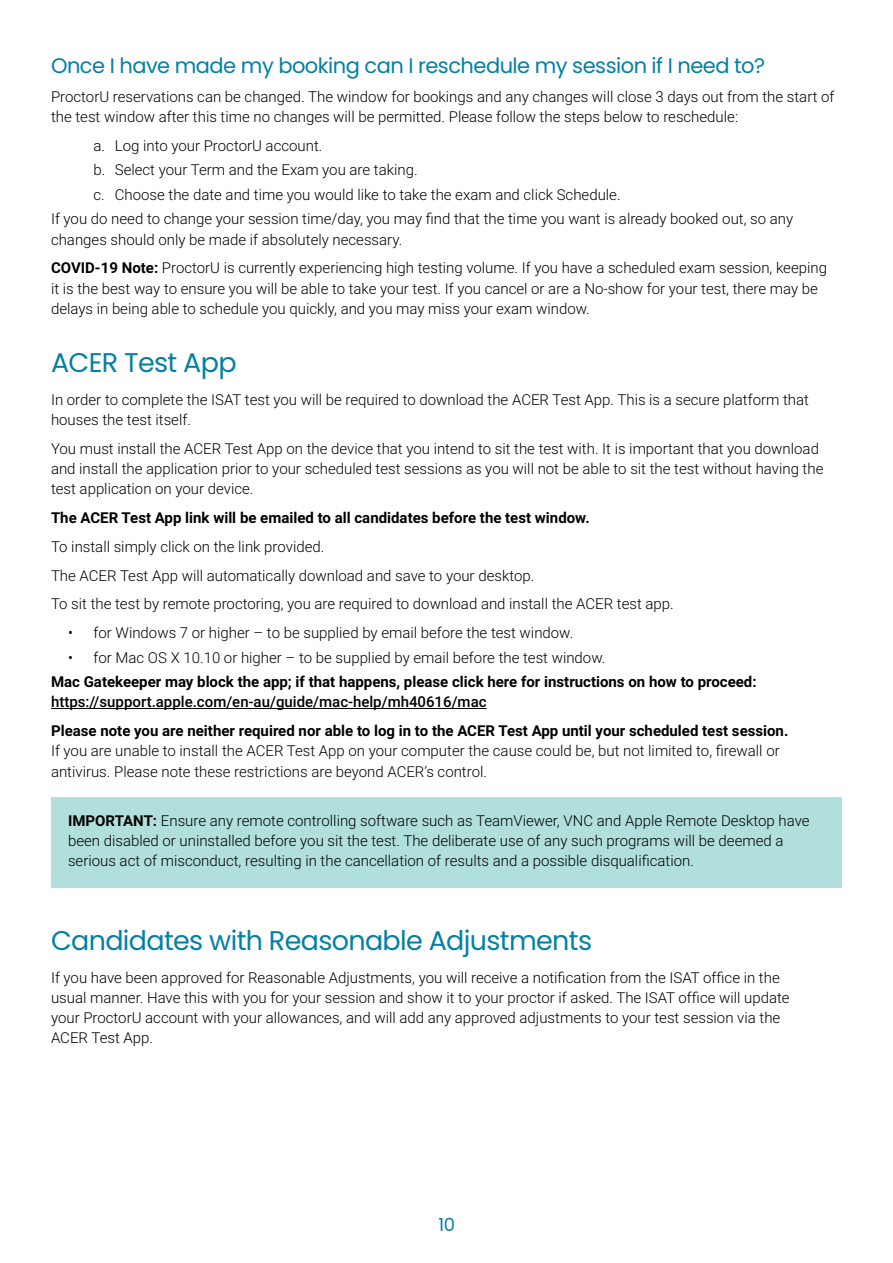
<style>
.page{position:relative;width:893px;height:1263px;background:#fff}
.page>*{position:absolute;margin:0;border:0;box-sizing:border-box;transform-origin:0 0}
.t1{font:27px "Poppins";letter-spacing:-.025em;color:#0380a4}
.t2{font:21px "Poppins";letter-spacing:-.025em;color:#0380a4}
.t3{font:18px "Poppins";color:#0380a4}
.t4{font:300 15px/20.2px "Roboto";color:#000}
.t5{font:700 15px "Roboto";color:#000}
.t6{font:500 15px "Roboto";color:#000}
.s1{font-weight:700}
</style>
<div class="page">
<hr style="left:51px;top:708px;width:436px;height:1px;background:#000">
<div style="left:51px;top:797px;width:791px;height:91px;background:#b0dfdc"></div>
<h2 class="t2" style="left:51px;top:54px;width:716px">Once I have made my booking can I reschedule my session if I need to?</h2>
<p class="t4" style="left:51px;top:86px;width:785px">ProctorU reservations can be changed. The window for bookings and any changes will close 3 days out from the start of the test window after this time no changes will be permitted. Please follow the steps below to reschedule:</p>
<p class="t4" style="left:94px;top:135px;width:230px">a. Log into your ProctorU account.</p>
<p class="t4" style="left:94px;top:159px;width:326px">b. Select your Term and the Exam you are taking.</p>
<p class="t4" style="left:94px;top:184px;width:529px">c. Choose the date and time you would like to take the exam and click Schedule.</p>
<p class="t4" style="left:51px;top:208px;width:744px">If you do need to change your session time/day, you may find that the time you want is already booked out, so any</p>
<p class="t4" style="left:51px;top:224px;width:777px;line-height:28.8px">changes should only be made if absolutely necessary.<br><span class="s1">COVID-19 Note:</span> ProctorU is currently experiencing high testing volume. If you have a scheduled exam session, keeping</p>
<p class="t4" style="left:51px;top:278px;width:768px">it is the best way to ensure you will be able to take your test. If you cancel or are a No-show for your test, there may be delays in being able to schedule you quickly, and you may miss your exam window.</p>
<h1 class="t1" style="left:51px;top:347px;width:187px">ACER Test App</h1>
<p class="t4" style="left:51px;top:389px;width:759px">In order to complete the ISAT test you will be required to download the ACER Test App. This is a secure platform that houses the test itself.</p>
<p class="t4" style="left:51px;top:438px;width:774px">You must install the ACER Test App on the device that you intend to sit the test with. It is important that you download and install the application prior to your scheduled test sessions as you will not be able to sit the test without having the test application on your device.</p>
<p class="t5" style="left:51px;top:507px;width:540px">The ACER Test App link will be emailed to all candidates before the test window.</p>
<p class="t4" style="left:51px;top:531px;width:624px;line-height:28.8px">To install simply click on the link provided.<br>The ACER Test App will automatically download and save to your desktop.<br>To sit the test by remote proctoring, you are required to download and install the ACER test app.</p>
<p class="t4" style="left:68px;top:622px;width:507px">• for Windows 7 or higher – to be supplied by email before the test window.</p>
<p class="t4" style="left:68px;top:647px;width:539px">• for Mac OS X 10.10 or higher – to be supplied by email before the test window.</p>
<p class="t5" style="left:51px;top:671px;width:707px">Mac Gatekeeper may block the app; if that happens, please click here for instructions on how to proceed:</p>
<p class="t6" style="left:51px;top:691px;width:437px">https://support.apple.com/en-au/guide/mac-help/mh40616/mac</p>
<p class="t5" style="left:51px;top:720px;width:739px">Please note you are neither required nor able to log in to the ACER Test App until your scheduled test session.</p>
<p class="t4" style="left:51px;top:740px;width:730px">If you are unable to install the ACER Test App on your computer the cause could be, but not limited to, firewall or antivirus. Please note these restrictions are beyond ACER’s control.</p>
<p class="t4" style="left:68px;top:810px;width:743px"><span class="s1">IMPORTANT:</span> Ensure any remote controlling software such as TeamViewer, VNC and Apple Remote Desktop have been disabled or uninstalled before you sit the test. The deliberate use of any such programs will be deemed a serious act of misconduct, resulting in the cancellation of results and a possible disqualification.</p>
<h1 class="t1" style="left:51px;top:924px;width:543px">Candidates with Reasonable Adjustments</h1>
<p class="t4" style="left:51px;top:966px;width:740px">If you have been approved for Reasonable Adjustments, you will receive a notification from the ISAT office in the usual manner. Have this with you for your session and show it to your proctor if asked. The ISAT office will update your ProctorU account with your allowances, and will add any approved adjustments to your test session via the ACER Test App.</p>
<p class="t3" style="left:438px;top:1214px;width:18px">10</p>
</div>
